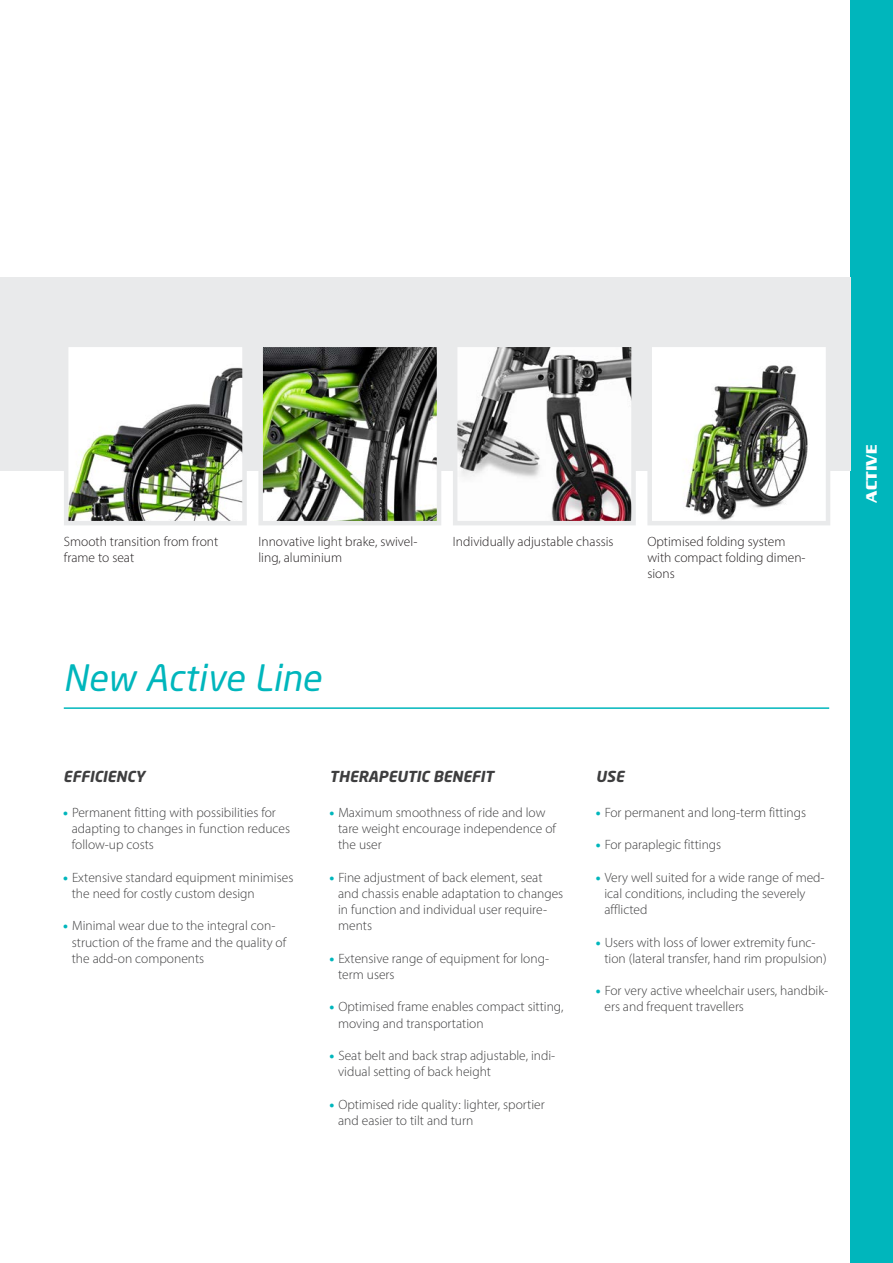
<style>
.page{position:relative;width:893px;height:1263px;background:#fff}
.page>*{position:absolute;margin:0;border:0;box-sizing:border-box;transform-origin:0 0}
.t1{font:italic 36px "Neo Sans Std";color:#00b6bc}
.t2{font:italic 700 15px "Neo Sans Std";color:#3e3e3f}
.t3{font:700 15px "Enter Sansman";color:#fff}
.t4{font:300 13.5px/16.2px "Myriad Pro";color:#3e3e3f}
.t5{font:300 13.5px/16.2px "Myriad Pro";color:#231f20}
.s1{font-weight:900;color:#00b6bc}
</style>
<div class="page">
<div style="left:850px;top:0;width:43px;height:1263px;background:#00b6bc"></div>
<div style="left:0;top:277px;width:850px;height:194px;background:#e9eaeb"></div>
<hr style="left:64px;top:707px;width:765px;height:2px;background:#00b6bc">
<div style="left:66px;top:345px;width:179px;height:178px;background:#fff"></div>
<img style="left:69px;top:367px;width:173px;height:153px">
<div style="left:64px;top:343px;width:183px;height:182px;border:4px solid #e9eaeb"></div>
<img style="left:263px;top:348px;width:173px;height:172px">
<div style="left:258px;top:343px;width:183px;height:182px;border:4px solid #e9eaeb"></div>
<img style="left:458px;top:348px;width:173px;height:172px">
<div style="left:453px;top:343px;width:183px;height:182px;border:4px solid #e9eaeb"></div>
<img style="left:652px;top:348px;width:173px;height:172px">
<div style="left:647px;top:343px;width:183px;height:182px;border:4px solid #e9eaeb"></div>
<p class="t5" style="left:64px;top:533px;width:156px">Smooth transition from front frame to seat</p>
<p class="t5" style="left:258px;top:533px;width:160px">Innovative light brake, swivel&shy;ling, aluminium</p>
<h1 class="t1" style="left:63px;top:656px;width:259px">New Active Line</h1>
<p class="t5" style="left:453px;top:533px;width:162px">Individually adjustable chassis</p>
<p class="t5" style="left:647px;top:533px;width:160px">Optimised folding system with compact folding dimen&shy;sions</p>
<p class="t2" style="left:63px;top:767px;width:83px">EFFICIENCY</p>
<p class="t2" style="left:330px;top:767px;width:166px">THERAPEUTIC BENEFIT</p>
<p class="t2" style="left:596px;top:767px;width:30px">USE</p>
<p class="t4" style="left:72px;top:804px;width:220px;text-indent:-9px"><span class="s1">•</span> Permanent fitting with possibilities for adapting to changes in function reduces follow-up costs</p>
<p class="t4" style="left:72px;top:869px;width:223px;text-indent:-9px"><span class="s1">•</span> Extensive standard equipment minimises the need for costly custom design</p>
<p class="t4" style="left:72px;top:918px;width:216px;text-indent:-9px"><span class="s1">•</span> Minimal wear due to the integral con&shy;struction of the frame and the quality of the add-on components</p>
<p class="t4" style="left:338px;top:804px;width:220px;text-indent:-9px"><span class="s1">•</span> Maximum smoothness of ride and low tare weight encourage independence of the user</p>
<p class="t4" style="left:338px;top:869px;width:227px;text-indent:-9px"><span class="s1">•</span> Fine adjustment of back element, seat and chassis enable adaptation to changes in function and individual user require&shy;ments</p>
<p class="t4" style="left:338px;top:950px;width:212px;text-indent:-9px"><span class="s1">•</span> Extensive range of equipment for long&shy;term users</p>
<p class="t4" style="left:338px;top:999px;width:227px;text-indent:-9px"><span class="s1">•</span> Optimised frame enables compact sitting, moving and transportation</p>
<p class="t4" style="left:338px;top:1047px;width:219px;text-indent:-9px"><span class="s1">•</span> Seat belt and back strap adjustable, indi&shy;vidual setting of back height</p>
<p class="t4" style="left:338px;top:1096px;width:208px;text-indent:-9px"><span class="s1">•</span> Optimised ride quality: lighter, sportier and easier to tilt and turn</p>
<p class="t4" style="left:596px;top:804px;width:212px"><span class="s1">•</span> For permanent and long-term fittings</p>
<p class="t4" style="left:596px;top:837px;width:127px"><span class="s1">•</span> For paraplegic fittings</p>
<p class="t4" style="left:604px;top:869px;width:222px;text-indent:-9px"><span class="s1">•</span> Very well suited for a wide range of med&shy;ical conditions, including the severely afflicted</p>
<p class="t4" style="left:604px;top:934px;width:224px;text-indent:-9px"><span class="s1">•</span> Users with loss of lower extremity func&shy;tion (lateral transfer, hand rim propulsion)</p>
<p class="t4" style="left:604px;top:982px;width:225px;text-indent:-9px"><span class="s1">•</span> For very active wheelchair users, handbik&shy;ers and frequent travellers</p>
<p class="t3" style="left:863px;top:503px;width:60px;rotate:-90deg">ACTIVE</p>
</div>
